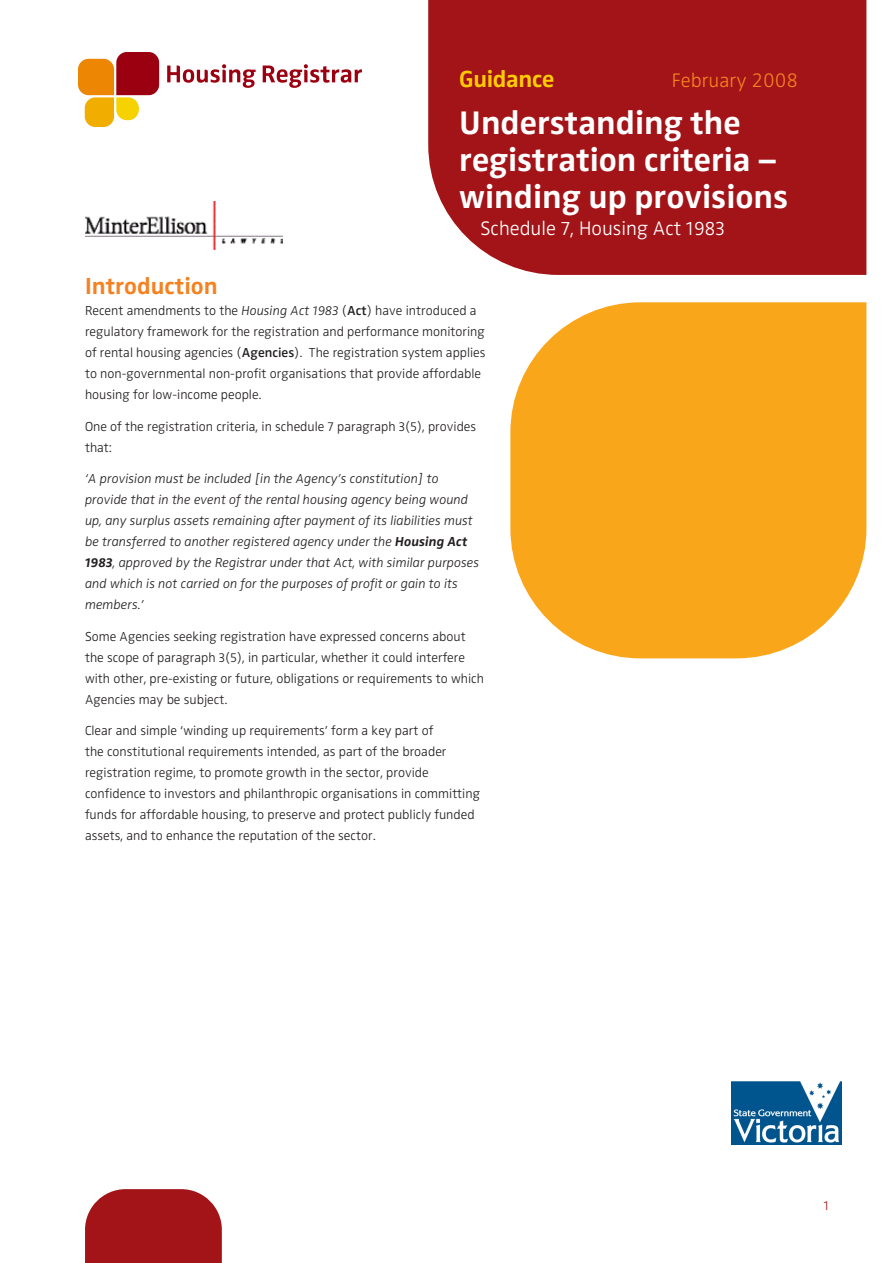
<style>
.page{position:relative;width:893px;height:1263px;background:#fff}
.page>*{position:absolute;margin:0;border:0;box-sizing:border-box;transform-origin:0 0}
.t1{font:33.75px/36.8px "Zwo Bold LF";color:#fff}
.t2{font:24px "Zwo Bold LF";color:#f58220}
.t3{font:24px "Zwo Bold LF";letter-spacing:-.015em;color:#ffcb05}
.t4{font:20.25px "Zwo Light LF";color:#fff}
.t5{font:300 20.25px "Zwo";color:#f58220}
.t6{font:13.5px/21px "Zwo Light LF";color:#231f20}
.t7{font:italic 13.5px/21px "Zwo Light LF";color:#231f20}
.t8{font:13.5px "Zwo Light LF";color:#a21418}
.s1{font-style:italic}
.s2{font-family:"Zwo Semi Bold LF"}
.s3{font-family:"Zwo Bold LF"}
</style>
<div class="page">
<div style="left:428px;top:0;width:438px;height:275px;background:#a21418"></div>
<img style="left:85px;top:201px;width:198px;height:48px">
<svg style="left:510px;top:302px;width:356px;height:356px;background:#faad2d"></svg>
<img style="left:731px;top:1081px;width:111px;height:64px">
<svg style="left:85px;top:1189px;width:137px;height:74px;background:#a82528"></svg>
<img style="left:78px;top:52px;width:284px;height:75px">
<p class="t3" style="left:459px;top:65px;width:97px">Guidance</p>
<p class="t5" style="left:672px;top:69px;width:128px">February 2008</p>
<p class="t1" style="left:459px;top:105px;width:331px">Understanding the registration criteria – winding up provisions</p>
<p class="t4" style="left:480px;top:216px;width:246px">Schedule 7, Housing Act 1983</p>
<h2 class="t2" style="left:85px;top:272px;width:134px">Introduction</h2>
<p class="t6" style="left:85px;top:300px;width:402px">Recent amendments to the <span class="s1">Housing Act 1983</span> (<span class="s2">Act</span>) have introduced a regulatory framework for the registration and performance monitoring of rental housing agencies (<span class="s2">Agencies</span>). The registration system applies to non-governmental non-profit organisations that provide affordable housing for low-income people.</p>
<p class="t6" style="left:85px;top:416px;width:393px">One of the registration criteria, in schedule 7 paragraph 3(5), provides that:</p>
<p class="t7" style="left:85px;top:468px;width:396px">‘A provision must be included [in the Agency’s constitution] to provide that in the event of the rental housing agency being wound up, any surplus assets remaining after payment of its liabilities must be transferred to another registered agency under the <span class="s3">Housing Act 1983</span>, approved by the Registrar under that Act, with similar purposes and which is not carried on for the purposes of profit or gain to its members.’</p>
<p class="t6" style="left:85px;top:626px;width:400px">Some Agencies seeking registration have expressed concerns about the scope of paragraph 3(5), in particular, whether it could interfere with other, pre-existing or future, obligations or requirements to which Agencies may be subject.</p>
<p class="t6" style="left:85px;top:720px;width:396px">Clear and simple ‘winding up requirements’ form a key part of<br>the constitutional requirements intended, as part of the broader registration regime, to promote growth in the sector, provide confidence to investors and philanthropic organisations in committing funds for affordable housing, to preserve and protect publicly funded assets, and to enhance the reputation of the sector.</p>
<p class="t8" style="left:824px;top:1197px;width:7px">1</p>
</div>
